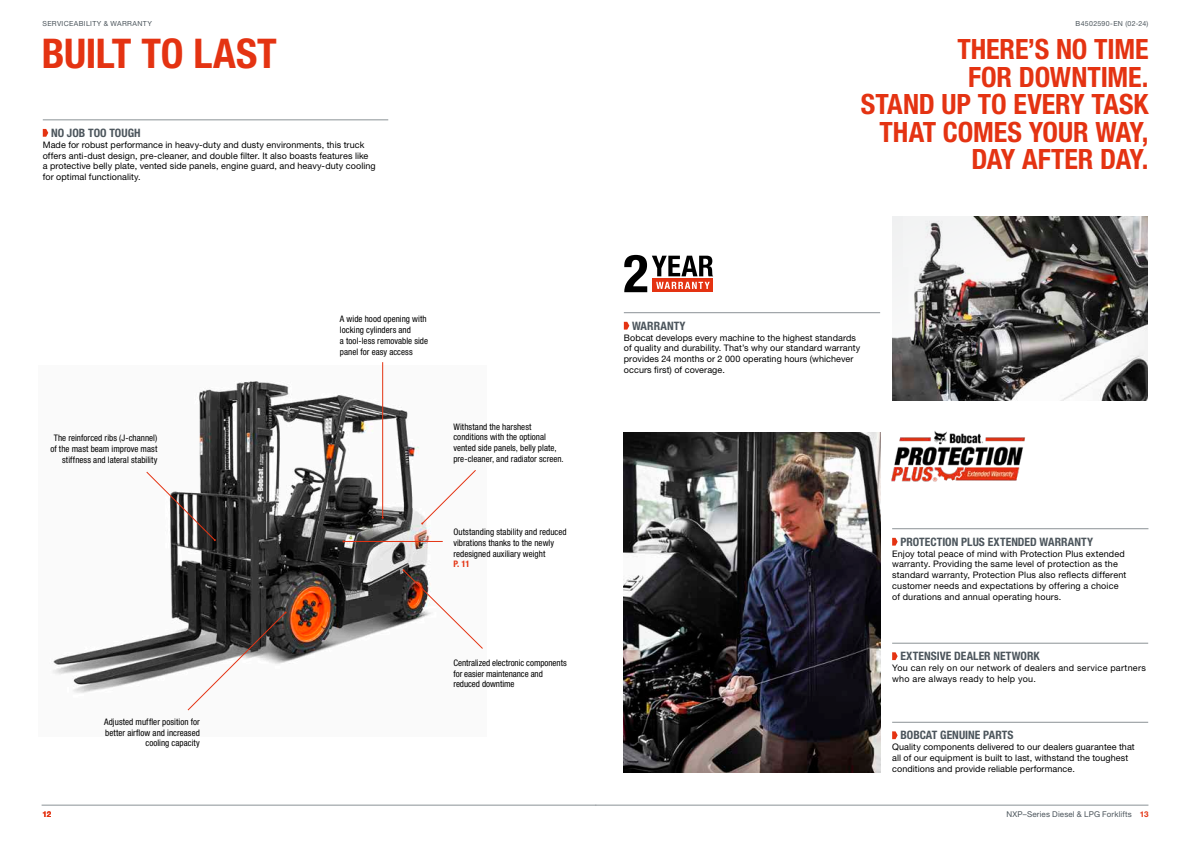
<style>
.page{position:relative;width:1191px;height:842px;background:#fff}
.page>*{position:absolute;margin:0;border:0;box-sizing:border-box;transform-origin:0 0}
.t1{font:700 condensed 41px "Helvetica Neue LT Pro";letter-spacing:-.01em;color:#e43312}
.t2{font:700 condensed 28px/27.6px "Helvetica Neue LT Pro";letter-spacing:-.005em;color:#e43312;text-align:right}
.t3{font:700 condensed 11.6px "Helvetica Neue LT Pro";color:#4c555c}
.t4{font:9px/10.8px "Helvetica Neue LT Pro";letter-spacing:.01em;color:#000}
.t5{font:condensed 9px/10.8px "Helvetica Neue LT Pro";letter-spacing:.005em;color:#000}
.t6{font:9px/10.8px "Helvetica Neue LT Pro";letter-spacing:.03em;color:#000}
.t7{font:700 condensed 9px "Helvetica Neue LT Pro";color:#e43312}
.t8{font:8px "Helvetica Neue LT Pro";letter-spacing:.015em;color:#4c555c}
.t9{font:700 8px "Helvetica Neue LT Pro";color:#e43312}
.t10{font:7px "Helvetica Neue LT Pro";letter-spacing:.05em;color:#4c555c}
.s1{font-weight:700;color:#e43312}
</style>
<div class="page">
<hr style="left:595px;top:805px;width:553px;height:1px;background:#8b9296">
<svg style="left:624px;top:255px;width:89px;height:37px"></svg>
<img style="left:891px;top:431px;width:134px;height:51px">
<img style="left:623px;top:432px;width:257px;height:341px">
<img style="left:52px;top:365px;width:390px;height:346px">
<img style="left:892px;top:216px;width:255px;height:184px">
<hr style="left:42px;top:805px;width:554px;height:1px;background:#8b9296">
<hr style="left:43px;top:120px;width:345px;height:1px;background:#8b9296">
<svg style="left:43px;top:129px;width:5px;height:8px"></svg>
<hr style="left:892px;top:722px;width:256px;height:1px;background:#8b9296">
<svg style="left:892px;top:731px;width:5px;height:8px"></svg>
<hr style="left:892px;top:643px;width:256px;height:1px;background:#8b9296">
<svg style="left:892px;top:652px;width:5px;height:8px"></svg>
<hr style="left:892px;top:528px;width:256px;height:1px;background:#8b9296">
<svg style="left:892px;top:538px;width:5px;height:8px"></svg>
<hr style="left:624px;top:312px;width:256px;height:1px;background:#8b9296">
<svg style="left:624px;top:322px;width:5px;height:8px"></svg>
<svg style="left:146px;top:472px;width:70px;height:69px"></svg>
<hr style="left:382px;top:362px;width:1px;height:156px;background:#e43312">
<svg style="left:188px;top:611px;width:99px;height:99px"></svg>
<svg style="left:402px;top:569px;width:81px;height:80px"></svg>
<svg style="left:421px;top:470px;width:55px;height:55px"></svg>
<hr style="left:343px;top:541px;width:100px;height:1px;background:#e43312">
<p class="t10" style="left:43px;top:19px;width:111px">SERVICEABILITY &amp; WARRANTY</p>
<h1 class="t1" style="left:42px;top:29px;width:236px">BUILT TO LAST</h1>
<h2 class="t2" style="left:861px;top:35px;width:289px">THERE’S NO TIME<br>FOR DOWNTIME.<br>STAND UP TO EVERY TASK<br>THAT COMES YOUR WAY,<br>DAY AFTER DAY.</h2>
<p class="t10" style="left:1075px;top:19px;width:74px">B4502590-EN (02-24)</p>
<p class="t3" style="left:51px;top:126px;width:91px">NO JOB TOO TOUGH</p>
<p class="t4" style="left:43px;top:139px;width:334px">Made for robust performance in heavy-duty and dusty environments, this truck offers anti-dust design, pre-cleaner, and double filter. It also boasts features like<br>a protective belly plate, vented side panels, engine guard, and heavy-duty cooling for optimal functionality.</p>
<p class="t5" style="left:50px;top:432px;width:108px;text-align:right">The reinforced ribs (J-channel) of the mast beam improve mast stiffness and lateral stability</p>
<p class="t9" style="left:43px;top:809px;width:10px">12</p>
<p class="t5" style="left:104px;top:716px;width:97px;text-align:right">Adjusted muffler position for better airflow and increased cooling capacity</p>
<p class="t5" style="left:340px;top:313px;width:90px">A wide hood opening with locking cylinders and<br>a tool‑less removable side panel for easy access</p>
<p class="t5" style="left:453px;top:421px;width:112px">Withstand the harshest conditions with the optional vented side panels, belly plate, pre-cleaner, and radiator screen.</p>
<p class="t5" style="left:453px;top:526px;width:115px">Outstanding stability and reduced vibrations thanks to the newly redesigned auxiliary weight</p>
<p class="t7" style="left:453px;top:559px;width:18px">P. 11</p>
<p class="t5" style="left:453px;top:657px;width:115px">Centralized electronic components for easier maintenance and reduced downtime</p>
<p class="t3" style="left:632px;top:319px;width:55px">WARRANTY</p>
<p class="t4" style="left:624px;top:332px;width:238px">Bobcat develops every machine to the highest standards of quality and durability. That’s why our standard warranty provides 24 months or 2 000 operating hours (whichever occurs first) of coverage.</p>
<p class="t3" style="left:900px;top:535px;width:194px">PROTECTION PLUS EXTENDED WARRANTY</p>
<p class="t4" style="left:892px;top:548px;width:236px">Enjoy total peace of mind with Protection Plus extended warranty. Providing the same level of protection as the standard warranty, Protection Plus also reflects different customer needs and expectations by offering a choice of durations and annual operating hours.</p>
<p class="t3" style="left:900px;top:649px;width:141px">EXTENSIVE DEALER NETWORK</p>
<p class="t6" style="left:892px;top:662px;width:255px">You can rely on our network of dealers and service partners who are always ready to help you.</p>
<p class="t3" style="left:900px;top:728px;width:115px">BOBCAT GENUINE PARTS</p>
<p class="t4" style="left:892px;top:741px;width:244px">Quality components delivered to our dealers guarantee that all of our equipment is built to last, withstand the toughest conditions and provide reliable performance.</p>
<p class="t8" style="left:1006px;top:810px;width:143px">NXP–Series Diesel &amp; LPG Forklifts <span class="s1">13</span></p>
</div>
